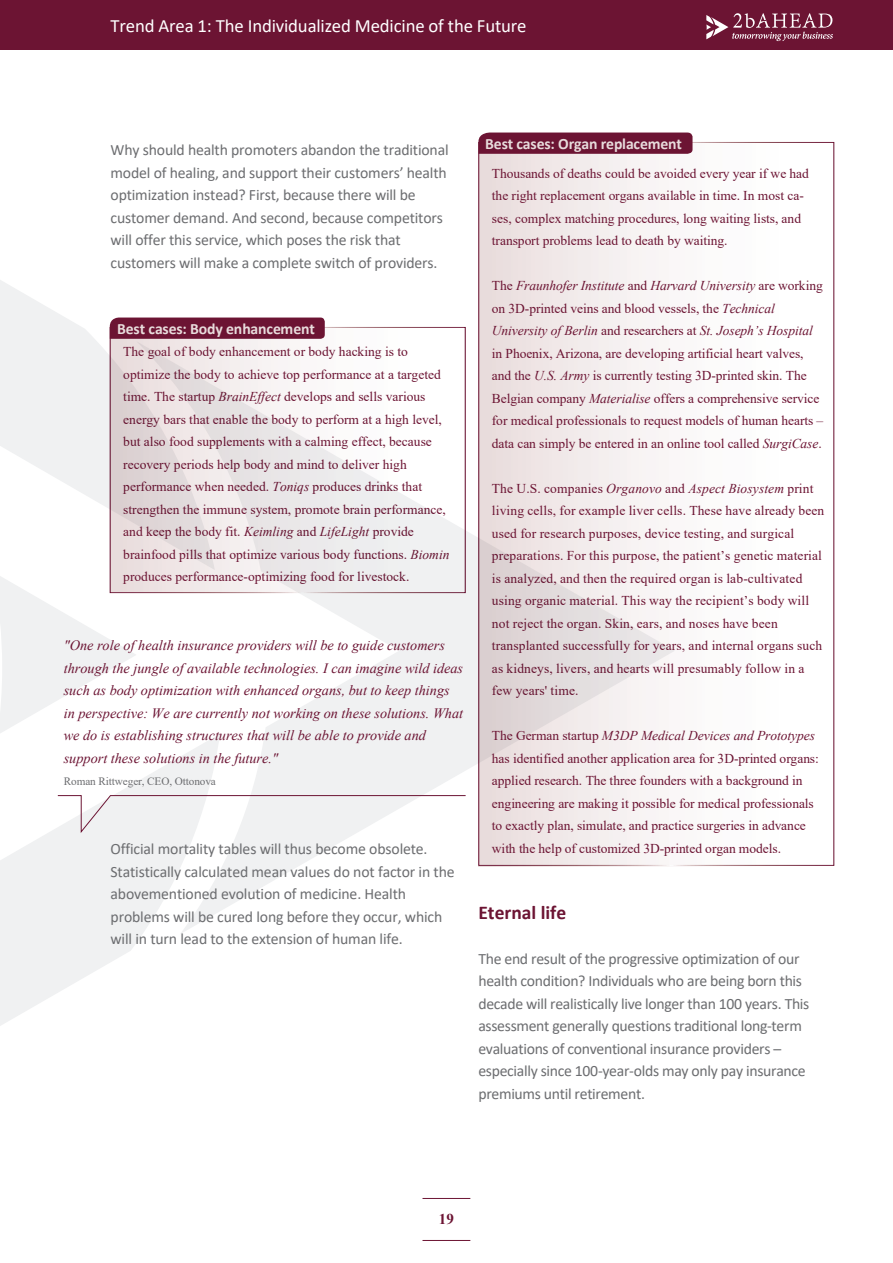
<style>
.page{position:relative;width:893px;height:1263px;background:#fff}
.page>*{position:absolute;margin:0;border:0;box-sizing:border-box;transform-origin:0 0}
.t1{font:700 19.5px "Calibri";color:#6c1433}
.t2{font:18.75px "Calibri";letter-spacing:-.01em;color:#fff}
.t3{font:15.75px/22.5px "Calibri";letter-spacing:-.01em;color:#6c6d70}
.t4{font:700 15.75px "Calibri";letter-spacing:-.01em;color:#e8dcdc}
.t5{font:700 15px "Times New Roman";color:#6c1433}
.t6{font:italic 14.25px/22.5px "Times New Roman";color:#6c1433}
.t7{font:13.5px/22.5px "Times New Roman";color:#6c1433}
.t8{font:11.25px "Times New Roman";letter-spacing:-.02em;color:#6c6d70}
.s1{font-style:italic}
</style>
<div class="page">
<svg style="left:0;top:571px;width:136px;height:162px"></svg>
<svg style="left:136px;top:531px;width:520px;height:380px"></svg>
<svg style="left:0;top:733px;width:220px;height:293px"></svg>
<svg style="left:0;top:280px;width:215px;height:290px;fill:#f0f1f2"></svg>
<div style="left:0;top:0;width:893px;height:50px;background:#6c1433"></div>
<svg style="left:706px;top:13px;width:127px;height:28px"></svg>
<div style="left:479px;top:142px;width:355px;height:724px;background:linear-gradient(to right,#e7dcdd,#fff)"></div>
<div style="left:478px;top:133px;width:214px;height:21px;background:#6c1433"></div>
<div style="left:110px;top:327px;width:355px;height:266px;background:linear-gradient(to right,#e3d9d9,#fdffff)"></div>
<div style="left:110px;top:327px;width:356px;height:266px;border:1px solid #fff"></div>
<div style="left:110px;top:318px;width:215px;height:21px;background:#6c1433"></div>
<svg style="left:57px;top:795px;width:409px;height:39px"></svg>
<hr style="left:422px;top:1240px;width:48px;height:1px;background:#6c1433">
<hr style="left:422px;top:1198px;width:48px;height:1px;background:#6c1433">
<h2 class="t2" style="left:111px;top:13px;width:418px">Trend Area 1: The Individualized Medicine of the Future</h2>
<p class="t3" style="left:111px;top:138px;width:340px">Why should health promoters abandon the traditional model of healing, and support their customers’ health optimization instead? First, because there will be customer demand. And second, because competitors will offer this service, which poses the risk that customers will make a complete switch of providers.</p>
<p class="t4" style="left:117px;top:319px;width:199px">Best cases: Body enhancement</p>
<p class="t7" style="left:123px;top:340px;width:328px">The goal of body enhancement or body hacking is to optimize the body to achieve top performance at a targeted time. The startup <span class="s1">BrainEffect</span> develops and sells various energy bars that enable the body to perform at a high level, but also food supplements with a calming effect, because recovery periods help body and mind to deliver high performance when needed. <span class="s1">Toniqs</span> produces drinks that strengthen the immune system, promote brain performance, and keep the body fit. <span class="s1">Keimling</span> and <span class="s1">LifeLight</span> provide brainfood pills that optimize various body functions. <span class="s1">Biomin </span>produces performance-optimizing food for livestock.</p>
<p class="t6" style="left:64px;top:634px;width:401px">"One role of health insurance providers will be to guide customers through the jungle of available technologies. I can imagine wild ideas such as body optimization with enhanced organs, but to keep things in perspective: We are currently not working on these solutions. What we do is establishing structures that will be able to provide and support these solutions in the future."</p>
<p class="t8" style="left:64px;top:773px;width:154px">Roman Rittweger, CEO, Ottonova</p>
<p class="t3" style="left:111px;top:837px;width:346px">Official mortality tables will thus become obsolete.<br>Statistically calculated mean values do not factor in the abovementioned evolution of medicine. Health problems will be cured long before they occur, which will in turn lead to the extension of human life.</p>
<p class="t4" style="left:485px;top:134px;width:198px">Best cases: Organ replacement</p>
<p class="t7" style="left:492px;top:161px;width:319px">Thousands of deaths could be avoided every year if we had the right replacement organs available in time. In most ca&shy;ses, complex matching procedures, long waiting lists, and transport problems lead to death by waiting.</p>
<p class="t7" style="left:492px;top:274px;width:333px">The <span class="s1">Fraunhofer Institute</span> and <span class="s1">Harvard University</span> are working on 3D-printed veins and blood vessels, the <span class="s1">Technical University of Berlin</span> and researchers at <span class="s1">St. Joseph’s Hospital </span>in Phoenix, Arizona, are developing artificial heart valves, and the <span class="s1">U.S. Army</span> is currently testing 3D-printed skin. The Belgian company <span class="s1">Materialise</span> offers a comprehensive service for medical professionals to request models of human hearts – data can simply be entered in an online tool called <span class="s1">SurgiCase</span>.</p>
<p class="t7" style="left:492px;top:476px;width:334px">The U.S. companies <span class="s1">Organovo</span> and <span class="s1">Aspect Biosystem</span> print living cells, for example liver cells. These have already been used for research purposes, device testing, and surgical preparations. For this purpose, the patient’s genetic material is analyzed, and then the required organ is lab-cultivated using organic material. This way the recipient’s body will not reject the organ. Skin, ears, and noses have been transplanted successfully for years, and internal organs such as kidneys, livers, and hearts will presumably follow in a few years' time.</p>
<p class="t7" style="left:492px;top:724px;width:328px">The German startup <span class="s1">M3DP Medical Devices and Prototypes </span>has identified another application area for 3D-printed organs: applied research. The three founders with a background in engineering are making it possible for medical professionals to exactly plan, simulate, and practice surgeries in advance with the help of customized 3D-printed organ models.</p>
<h1 class="t1" style="left:478px;top:898px;width:89px">Eternal life</h1>
<p class="t3" style="left:478px;top:947px;width:333px">The end result of the progressive optimization of our health condition? Individuals who are being born this decade will realistically live longer than 100 years. This assessment generally questions traditional long-term evaluations of conventional insurance providers – especially since 100-year-olds may only pay insurance premiums until retirement.</p>
<p class="t5" style="left:439px;top:1208px;width:17px">19</p>
</div>
